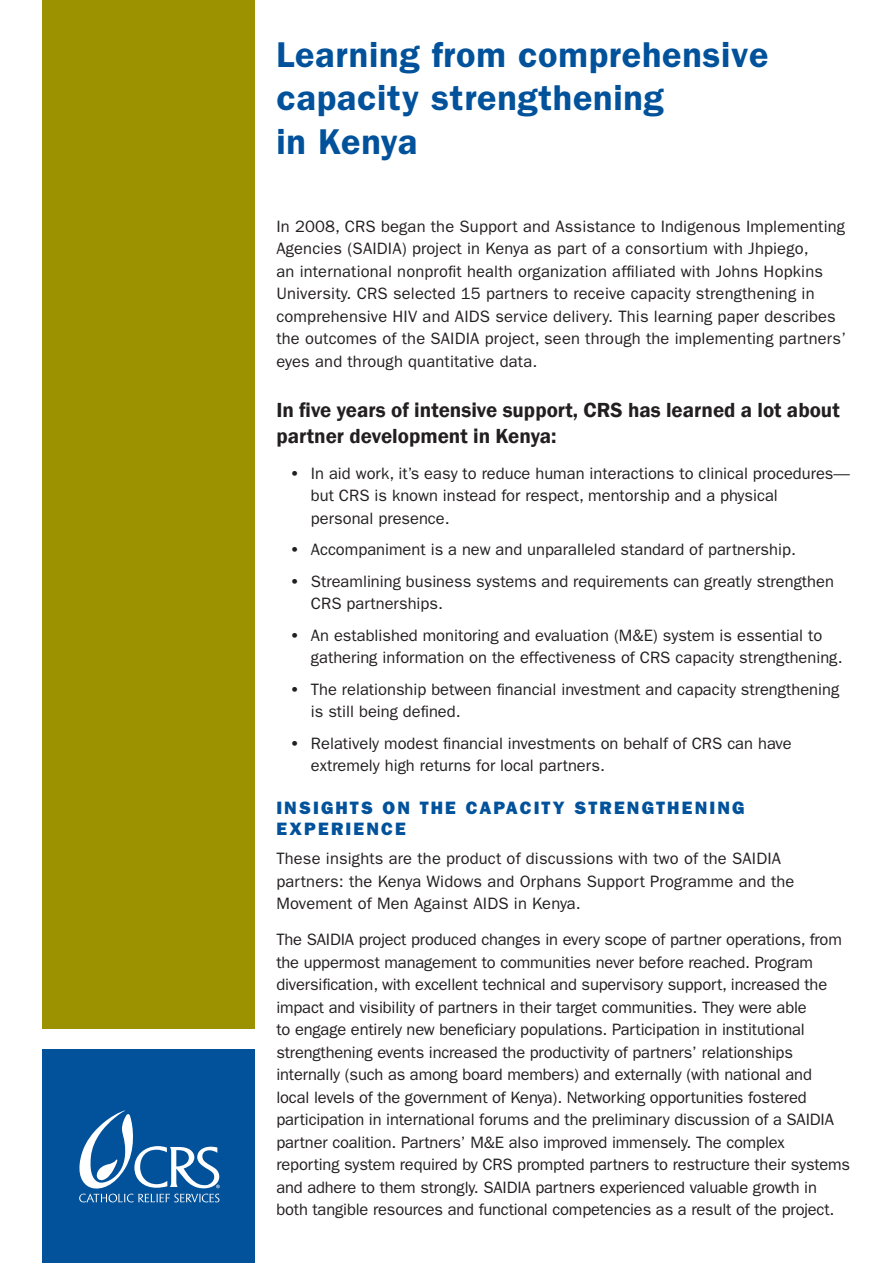
<style>
.page{position:relative;width:893px;height:1263px;background:#fff}
.page>*{position:absolute;margin:0;border:0;box-sizing:border-box;transform-origin:0 0}
.t1{font:600 36px/43.2px "ITC Franklin Gothic Std";letter-spacing:.02em;color:#01529b}
.b-head-new{font:600 21px/25.2px "Franklin Gothic";color:#231f20}
.a-head{font:18px/21px "ITC Franklin Gothic Std Hvy";letter-spacing:.12em;color:#01529b}
.Body{font:16.5px/22.5px "ITC Franklin Gothic Std";color:#231f20}
.s1{font-weight:600}
</style>
<div class="page">
<div style="left:43px;top:0;width:212px;height:1029px;background:#9c9200"></div>
<div style="left:43px;top:1050px;width:212px;height:213px;background:#01529b"></div>
<svg style="left:79px;top:1110px;width:141px;height:92px"></svg>
<p class="t1" style="left:276px;top:33px;width:494px">Learning from comprehensive capacity strengthening<br>in Kenya</p>
<p class="Body" style="left:276px;top:215px;width:571px">In 2008, CRS began the Support and Assistance to Indigenous Implementing Agencies (SAIDIA) project in Kenya as part of a consortium with Jhpiego,<br>an international nonprofit health organization affiliated with Johns Hopkins University. CRS selected 15 partners to receive capacity strengthening in comprehensive HIV and AIDS service delivery. This learning paper describes the outcomes of the SAIDIA project, seen through the implementing partners’ eyes and through quantitative data.</p>
<p class="b-head-new" style="left:276px;top:398px;width:565px">In five years of intensive support, CRS has learned a lot about partner development in Kenya:</p>
<p class="Body" style="left:311px;top:462px;width:541px;text-indent:-21px"><span class="s1">•</span> In aid work, it’s easy to reduce human interactions to clinical procedures— but CRS is known instead for respect, mentorship and a physical<br>personal presence.</p>
<p class="Body" style="left:290px;top:538px;width:508px"><span class="s1">•</span> Accompaniment is a new and unparalleled standard of partnership.</p>
<p class="Body" style="left:311px;top:570px;width:525px;text-indent:-21px"><span class="s1">•</span> Streamlining business systems and requirements can greatly strengthen<br>CRS partnerships.</p>
<p class="Body" style="left:311px;top:624px;width:533px;text-indent:-21px"><span class="s1">•</span> An established monitoring and evaluation (M&amp;E) system is essential to gathering information on the effectiveness of CRS capacity strengthening.</p>
<p class="Body" style="left:311px;top:678px;width:530px;text-indent:-21px"><span class="s1">•</span> The relationship between financial investment and capacity strengthening is still being defined.</p>
<p class="Body" style="left:311px;top:732px;width:482px;text-indent:-21px"><span class="s1">•</span> Relatively modest financial investments on behalf of CRS can have extremely high returns for local partners.</p>
<p class="a-head" style="left:276px;top:797px;width:469px">INSIGHTS ON THE CAPACITY STRENGTHENING<br>EXPERIENCE</p>
<p class="Body" style="left:276px;top:847px;width:520px">These insights are the product of discussions with two of the SAIDIA partners: the Kenya Widows and Orphans Support Programme and the<br>Movement of Men Against AIDS in Kenya.</p>
<p class="Body" style="left:276px;top:928px;width:575px">The SAIDIA project produced changes in every scope of partner operations, from the uppermost management to communities never before reached. Program diversification, with excellent technical and supervisory support, increased the impact and visibility of partners in their target communities. They were able<br>to engage entirely new beneficiary populations. Participation in institutional strengthening events increased the productivity of partners’ relationships internally (such as among board members) and externally (with national and<br>local levels of the government of Kenya). Networking opportunities fostered participation in international forums and the preliminary discussion of a SAIDIA partner coalition. Partners’ M&amp;E also improved immensely. The complex reporting system required by CRS prompted partners to restructure their systems and adhere to them strongly. SAIDIA partners experienced valuable growth in both tangible resources and functional competencies as a result of the project.</p>
</div>
